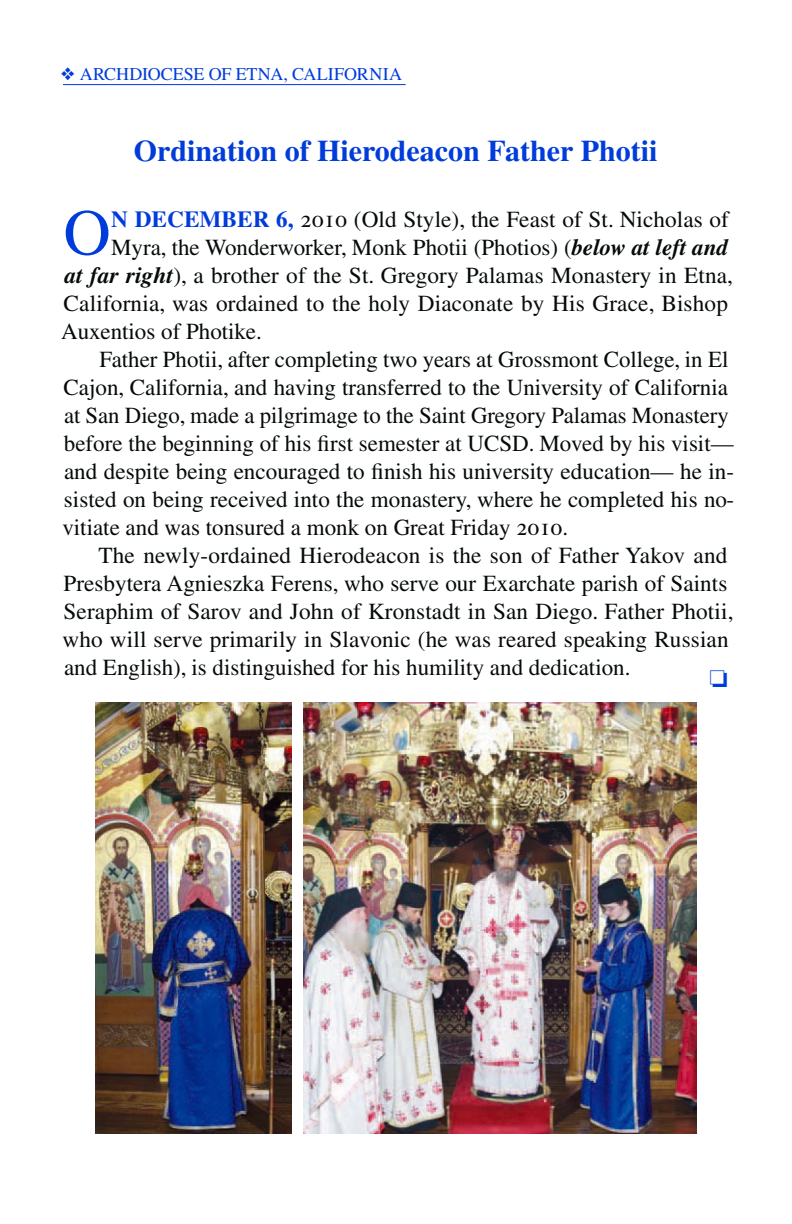
<style>
.page{position:relative;width:792px;height:1224px;background:#fff}
.page>*{position:absolute;margin:0;border:0;box-sizing:border-box;transform-origin:0 0}
.t1{font:65.2px "Times CTOS";color:#003cdb}
.t2{font:700 30px "Times CTOS";color:#003cdb}
.t3{font:23px/28px "Times CTOS";color:#050a0a}
.t4{font:18px "Times CTOS";color:#003cdb}
.s1{font-weight:700;color:#003cdb}
.s2{font-weight:700;font-style:italic}
</style>
<div class="page">
<hr style="left:63px;top:84px;width:343px;height:1px;background:#003cdb">
<img style="left:96px;top:702px;width:196px;height:432px">
<img style="left:304px;top:703px;width:392px;height:431px">
<p class="t4" style="left:80px;top:64px;width:324px">ARCHDIOCESE OF ETNA, CALIFORNIA</p>
<p class="t2" style="left:134px;top:134px;width:525px">Ordination of Hierodeacon Father Photii</p>
<p class="t1" style="left:63px;top:196px;width:49px">O</p>
<p class="t3" style="left:111px;top:205px;width:619px"><span class="s1">N DECEMBER 6,</span> 2010 (Old Style), the Feast of St. Nicholas of</p>
<p class="t3" style="left:111px;top:233px;width:619px">Myra, the Wonderworker, Monk Photii (Photios) (<span class="s2">below at left and</span></p>
<p class="t3" style="left:65px;top:261px;width:670px"><span class="s2">at far right</span>), a brother of the St. Gregory Palamas Monastery in Etna,</p>
<p class="t3" style="left:64px;top:289px;width:666px">California, was ordained to the holy Diaconate by His Grace, Bishop</p>
<p class="t3" style="left:61px;top:317px;width:202px">Auxentios of Photike.</p>
<p class="t3" style="left:62px;top:345px;width:673px;text-indent:37px">Father Photii, after completing two years at Grossmont College, in El Cajon, California, and having transferred to the University of California at San Diego, made a pilgrimage to the Saint Gregory Palamas Monastery before the beginning of his first semester at UCSD. Moved by his visit— and despite being encouraged to finish his university education— he in&shy;sisted on being received into the monastery, where he completed his no&shy;vitiate and was tonsured a monk on Great Friday 2010.</p>
<p class="t3" style="left:63px;top:541px;width:672px;text-indent:36px">The newly-ordained Hierodeacon is the son of Father Yakov and Presbytera Agnieszka Ferens, who serve our Exarchate parish of Saints Seraphim of Sarov and John of Kronstadt in San Diego. Father Photii, who will serve primarily in Slavonic (he was reared speaking Russian and English), is distinguished for his humility and dedication.</p>
</div>
